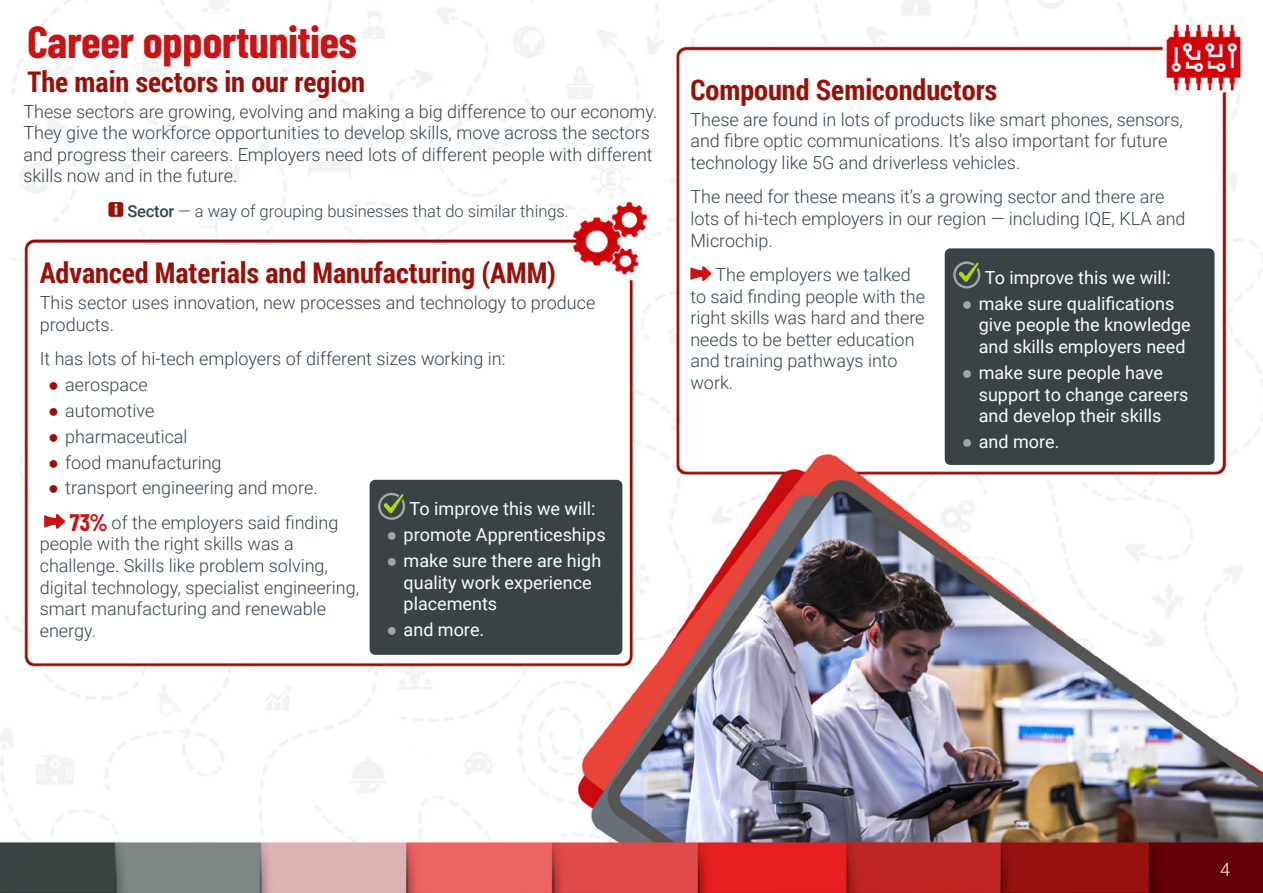
<style>
.page{position:relative;width:1263px;height:893px;background:#fff}
.page>*{position:absolute;margin:0;border:0;box-sizing:border-box;transform-origin:0 0}
.t1{font:700 45px "Barlow Condensed";color:#cb1315}
.t2{font:700 28.5px "Roboto Condensed";color:#991009}
.t3{font:300 18px/21.6px "Roboto";color:#36434f}
.t4{font:18px/21.6px "Roboto";color:#f9fcfc}
.t5{font:300 18px "Roboto";color:#f9fcfc}
.t6{font:300 16.5px "Roboto";color:#36434f}
.s1{font-weight:500}
.s2{font-family:"Arial";font-weight:700;color:#991009}
.s3{font-family:"Barlow Condensed";font-weight:700;font-size:24px;color:#c91315}
.s4{font-family:"Arial";font-weight:700;color:#9ea7ac}
</style>
<div class="page">
<img style="left:0;top:0;width:1263px;height:893px">
<svg style="left:44px;top:514px;width:21px;height:15px"></svg>
<div style="left:108px;top:202px;width:15px;height:15px;background:#991009;border-radius:3px"></div>
<svg style="left:115px;top:204px;width:2px;height:11px"></svg>
<svg style="left:690px;top:266px;width:21px;height:15px"></svg>
<div style="left:367px;top:477px;width:258px;height:181px;background:#3b4245;border-radius:9px"></div>
<svg style="left:378px;top:493px;width:27px;height:27px"></svg>
<div style="left:364px;top:474px;width:264px;height:187px;border:6px solid #fff;border-radius:9px"></div>
<div style="left:942px;top:245px;width:275px;height:223px;background:#3b4245;border-radius:9px"></div>
<svg style="left:953px;top:261px;width:27px;height:27px"></svg>
<div style="left:939px;top:242px;width:281px;height:229px;border:6px solid #fff;border-radius:9px"></div>
<p class="t1" style="left:28px;top:10px;width:331px">Career opportunities</p>
<p class="t2" style="left:28px;top:62px;width:339px">The main sectors in our region</p>
<p class="t3" style="left:23px;top:100px;width:635px">These sectors are growing, evolving and making a big difference to our economy.<br>They give the workforce opportunities to develop skills, move across the sectors and progress their careers. Employers need lots of different people with different skills now and in the future.</p>
<p class="t6" style="left:127px;top:199px;width:443px"><span class="s1">Sector</span> — a way of grouping businesses that do similar things.</p>
<p class="t2" style="left:40px;top:253px;width:518px">Advanced Materials and Manufacturing (AMM)</p>
<p class="t3" style="left:40px;top:291px;width:557px">This sector uses innovation, new processes and technology to produce products.</p>
<p class="t3" style="left:40px;top:347px;width:467px">It has lots of hi-tech employers of different sizes working in:</p>
<p class="t3" style="left:48px;top:373px;width:101px"><span class="s2">●</span> aerospace</p>
<p class="t3" style="left:48px;top:399px;width:108px"><span class="s2">●</span> automotive</p>
<p class="t3" style="left:48px;top:425px;width:141px"><span class="s2">●</span> pharmaceutical</p>
<p class="t3" style="left:48px;top:451px;width:175px"><span class="s2">●</span> food manufacturing</p>
<p class="t3" style="left:48px;top:476px;width:271px"><span class="s2">●</span> transport engineering and more.</p>
<p class="t3" style="left:40px;top:511px;width:321px;text-indent:30px"><span class="s3">73%</span> of the employers said finding people with the right skills was a challenge. Skills like problem solving, digital technology, specialist engineering, smart manufacturing and renewable energy.</p>
<p class="t4" style="left:410px;top:497px;width:187px">To improve this we will:</p>
<p class="t4" style="left:387px;top:523px;width:221px"><span class="s4">●</span> promote Apprenticeships</p>
<p class="t4" style="left:404px;top:549px;width:199px;text-indent:-17px"><span class="s4">●</span> make sure there are high quality work experience placements</p>
<p class="t4" style="left:387px;top:618px;width:99px"><span class="s4">●</span> and more.</p>
<p class="t2" style="left:690px;top:70px;width:308px">Compound Semiconductors</p>
<p class="t3" style="left:690px;top:108px;width:494px">These are found in lots of products like smart phones, sensors, and fibre optic communications. It’s also important for future technology like 5G and driverless vehicles.</p>
<p class="t3" style="left:690px;top:186px;width:497px">The need for these means it’s a growing sector and there are lots of hi-tech employers in our region — including IQE, KLA and<br>Microchip.</p>
<p class="t3" style="left:690px;top:263px;width:236px;text-indent:25px">The employers we talked to said finding people with the right skills was hard and there needs to be better education and training pathways into work.</p>
<p class="t4" style="left:985px;top:266px;width:187px">To improve this we will:</p>
<p class="t4" style="left:979px;top:292px;width:213px;text-indent:-17px"><span class="s4">●</span> make sure qualifications give people the knowledge and skills employers need</p>
<p class="t4" style="left:979px;top:361px;width:211px;text-indent:-17px"><span class="s4">●</span> make sure people have support to change careers and develop their skills</p>
<p class="t4" style="left:962px;top:430px;width:99px"><span class="s4">●</span> and more.</p>
<p class="t5" style="left:1220px;top:857px;width:11px">4</p>
</div>
